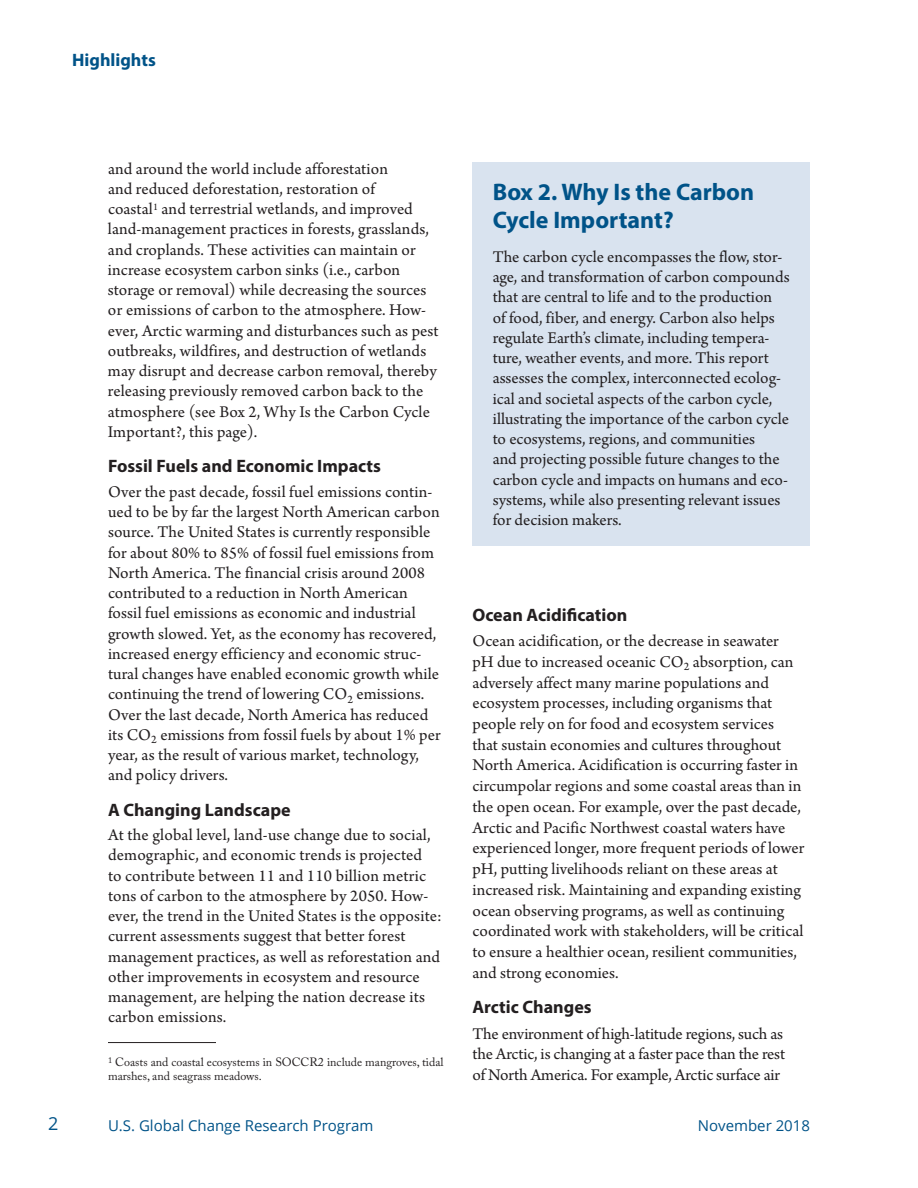
<style>
.page{position:relative;width:918px;height:1188px;background:#fff}
.page>*{position:absolute;margin:0;border:0;box-sizing:border-box;transform-origin:0 0}
.t1{font:700 24px/27.8px "Myriad Pro";color:#005388}
.t2{font:700 18px "Myriad Pro";color:#231f20}
.t3{font:700 18px "Myriad Pro";color:#005388}
.t4{font:18px "Open Sans";color:#005388}
.t5{font:17.25px/20.2px "Arno Pro";letter-spacing:.005em;color:#231f20}
.t6{font:15px "Open Sans";color:#005388}
.t7{font:12px/14.4px "Adobe Caslon Pro";color:#231f20}
</style>
<div class="page">
<hr style="left:108px;top:1042px;width:108px;height:1px;background:#231f20">
<div style="left:472px;top:162px;width:338px;height:383px;background:#d9e3ef"></div>
<p class="t3" style="left:72px;top:48px;width:85px">Highlights</p>
<p class="t5" style="left:108px;top:159px;width:332px">and around the world include afforestation<br>and reduced deforestation, restoration of<br>coastal<sup>1</sup> and terrestrial wetlands, and improved land-management practices in forests, grasslands, and croplands. These activities can maintain or increase ecosystem carbon sinks (i.e., carbon storage or removal) while decreasing the sources or emissions of carbon to the atmosphere. How&shy;ever, Arctic warming and disturbances such as pest outbreaks, wildfires, and destruction of wetlands may disrupt and decrease carbon removal, thereby releasing previously removed carbon back to the atmosphere (see Box 2, Why Is the Carbon Cycle Important?, this page).</p>
<p class="t2" style="left:108px;top:454px;width:275px">Fossil Fuels and Economic Impacts</p>
<p class="t5" style="left:108px;top:482px;width:334px">Over the past decade, fossil fuel emissions contin&shy;ued to be by far the largest North American carbon source. The United States is currently responsible for about 80% to 85% of fossil fuel emissions from North America. The financial crisis around 2008 contributed to a reduction in North American fossil fuel emissions as economic and industrial growth slowed. Yet, as the economy has recovered, increased energy efficiency and economic struc&shy;tural changes have enabled economic growth while continuing the trend of lowering CO<sub>2</sub> emissions.<br>Over the last decade, North America has reduced its CO<sub>2</sub> emissions from fossil fuels by about 1% per year, as the result of various market, technology, and policy drivers.</p>
<p class="t2" style="left:108px;top:798px;width:184px">A Changing Landscape</p>
<p class="t5" style="left:108px;top:826px;width:335px">At the global level, land-use change due to social, demographic, and economic trends is projected<br>to contribute between 11 and 110 billion metric tons of carbon to the atmosphere by 2050. How&shy;ever, the trend in the United States is the opposite: current assessments suggest that better forest management practices, as well as reforestation and other improvements in ecosystem and resource management, are helping the nation decrease its carbon emissions.</p>
<p class="t7" style="left:108px;top:1054px;width:337px"><sup>1</sup> Coasts and coastal ecosystems in SOCCR2 include mangroves, tidal marshes, and seagrass meadows.</p>
<h1 class="t1" style="left:493px;top:178px;width:263px">Box 2. Why Is the Carbon<br>Cycle Important?</h1>
<p class="t5" style="left:493px;top:247px;width:298px">The carbon cycle encompasses the flow, stor&shy;age, and transformation of carbon compounds that are central to life and to the production<br>of food, fiber, and energy. Carbon also helps regulate Earth’s climate, including tempera&shy;ture, weather events, and more. This report assesses the complex, interconnected ecolog&shy;ical and societal aspects of the carbon cycle, illustrating the importance of the carbon cycle to ecosystems, regions, and communities<br>and projecting possible future changes to the carbon cycle and impacts on humans and eco&shy;systems, while also presenting relevant issues for decision makers.</p>
<p class="t2" style="left:472px;top:603px;width:156px">Ocean Acidification</p>
<p class="t5" style="left:472px;top:631px;width:333px;line-height:20.7px">Ocean acidification, or the decrease in seawater pH due to increased oceanic CO<sub>2</sub> absorption, can adversely affect many marine populations and ecosystem processes, including organisms that people rely on for food and ecosystem services<br>that sustain economies and cultures throughout North America. Acidification is occurring faster in circumpolar regions and some coastal areas than in the open ocean. For example, over the past decade, Arctic and Pacific Northwest coastal waters have experienced longer, more frequent periods of lower pH, putting livelihoods reliant on these areas at increased risk. Maintaining and expanding existing ocean observing programs, as well as continuing coordinated work with stakeholders, will be critical to ensure a healthier ocean, resilient communities, and strong economies.</p>
<p class="t2" style="left:472px;top:996px;width:121px">Arctic Changes</p>
<p class="t5" style="left:472px;top:1024px;width:314px;line-height:20.7px;text-align:justify">The environment of high-latitude regions, such as the Arctic, is changing at a faster pace than the rest of North America. For example, Arctic surface air</p>
<p class="t4" style="left:48px;top:1112px;width:12px">2</p>
<p class="t6" style="left:108px;top:1115px;width:267px">U.S. Global Change Research Program</p>
<p class="t6" style="left:698px;top:1115px;width:114px">November 2018</p>
</div>
